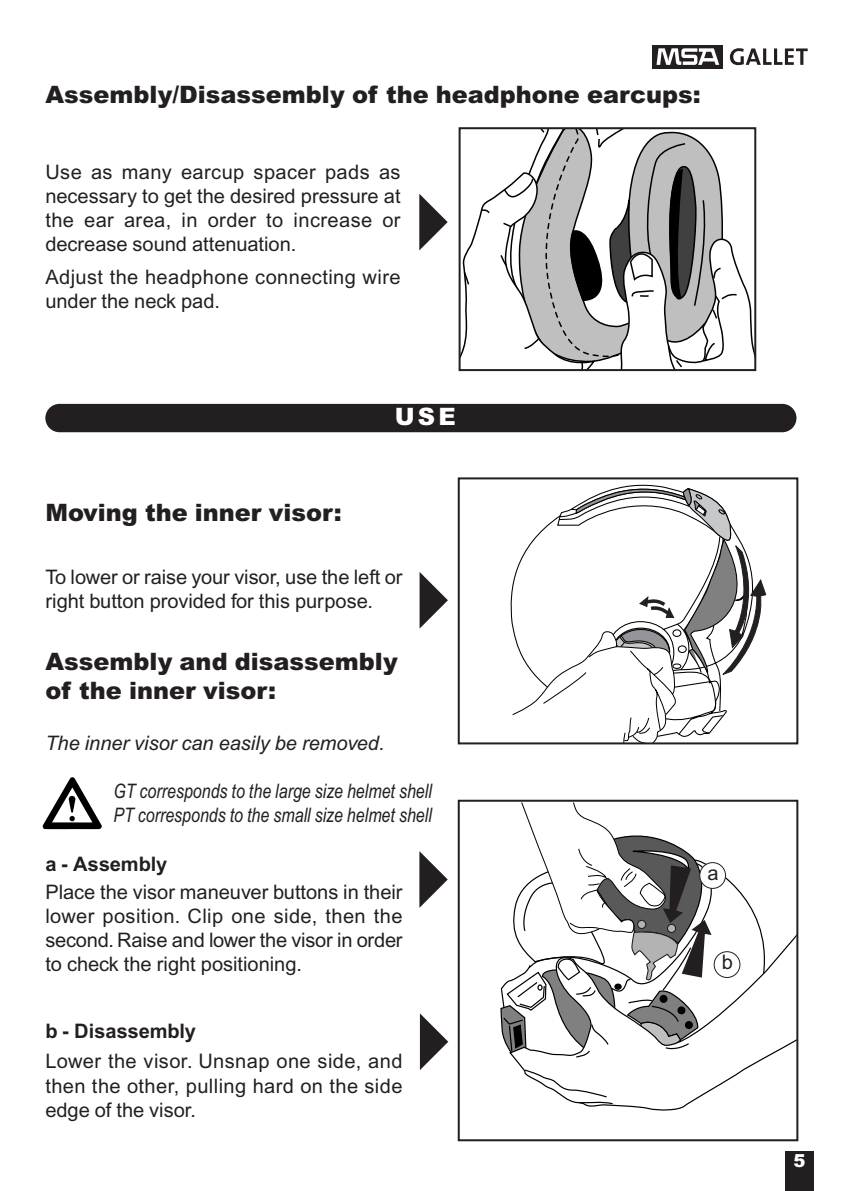
<style>
.page{position:relative;width:842px;height:1191px;background:#fff}
.page>*{position:absolute;margin:0;border:0;box-sizing:border-box;transform-origin:0 0}
.t1{font:900 24px/28.8px "Arial";color:#231f20}
.t2{font:900 24px "Arial";color:#fff}
.t3{font:20px/24px "Arial";color:#231f20;text-align:justify}
.t4{font:italic 20px/24px "Arial";color:#231f20;scale:.8 1}
.t5{font:20px/24px "Arial";letter-spacing:.02em;color:#231f20}
.t6{font:italic 20px "Arial";color:#231f20}
.t7{font:700 20px "Arial";color:#231f20}
.t8{font:900 18px "Arial";color:#fff}
</style>
<div class="page">
<svg style="left:730px;top:48px;width:78px;height:17px"></svg>
<div style="left:652px;top:45px;width:70px;height:23px;background:#231f20"></div>
<svg style="left:656px;top:48px;width:63px;height:17px"></svg>
<div style="left:785px;top:1150px;width:29px;height:40px;background:#231f20"></div>
<svg style="left:462px;top:130px;width:291px;height:225px"></svg>
<svg style="left:463px;top:177px;width:275px;height:191px"></svg>
<div style="left:459px;top:127px;width:297px;height:244px;border:2px solid #231f20"></div>
<svg style="left:419px;top:194px;width:29px;height:56px"></svg>
<svg style="left:510px;top:484px;width:257px;height:257px"></svg>
<div style="left:458px;top:477px;width:340px;height:267px;border:2px solid #231f20"></div>
<svg style="left:419px;top:851px;width:29px;height:57px"></svg>
<svg style="left:585px;top:934px;width:210px;height:177px"></svg>
<svg style="left:500px;top:802px;width:212px;height:303px"></svg>
<div style="left:458px;top:799px;width:340px;height:342px;border:2px solid #231f20"></div>
<div style="left:700px;top:862px;width:25px;height:26px;background:#fff;border-radius:50%"></div>
<div style="left:699px;top:862px;width:27px;height:27px;border:2px solid #231f20;border-radius:50%"></div>
<div style="left:714px;top:951px;width:26px;height:26px;background:#fff;border-radius:50%"></div>
<div style="left:714px;top:951px;width:26px;height:27px;border:2px solid #231f20;border-radius:50%"></div>
<svg style="left:420px;top:1013px;width:28px;height:57px"></svg>
<svg style="left:420px;top:572px;width:28px;height:56px"></svg>
<div style="left:45px;top:404px;width:751px;height:28px;background:#231f20;border-radius:14px"></div>
<svg style="left:43px;top:777px;width:59px;height:52px"></svg>
<p class="t1" style="left:45px;top:82px;width:657px">Assembly/Disassembly of the headphone earcups:</p>
<p class="t3" style="left:45px;top:162px;width:357px">Use as many earcup spacer pads as necessary to get the desired pressure at the ear area, in order to increase or decrease sound attenuation.</p>
<p class="t5" style="left:45px;top:267px;width:357px">Adjust the headphone connecting wire under the neck pad.</p>
<p class="t1" style="left:45px;top:501px;width:298px">Moving the inner visor:</p>
<p class="t2" style="left:395px;top:408px;width:63px">USE</p>
<p class="t3" style="left:45px;top:567px;width:359px">To lower or raise your visor, use the left or right button provided for this purpose.</p>
<p class="t1" style="left:45px;top:649px;width:354px">Assembly and disassembly of the inner visor:</p>
<p class="t6" style="left:45px;top:735px;width:341px">The inner visor can easily be removed.</p>
<p class="t4" style="left:113px;top:781px;width:400px">GT corresponds to the large size helmet shell<br>PT corresponds to the small size helmet shell</p>
<p class="t7" style="left:45px;top:857px;width:123px">a - Assembly</p>
<p class="t3" style="left:45px;top:882px;width:359px">Place the visor maneuver buttons in their lower position. Clip one side, then the second. Raise and lower the visor in order to check the right positioning.</p>
<p class="t7" style="left:45px;top:1023px;width:152px">b - Disassembly</p>
<p class="t3" style="left:45px;top:1051px;width:359px">Lower the visor. Unsnap one side, and then the other, pulling hard on the side edge of the visor.</p>
<p class="t3" style="left:707px;top:863px;width:13px">a</p>
<p class="t3" style="left:722px;top:952px;width:13px">b</p>
<p class="t8" style="left:793px;top:1154px;width:14px">5</p>
</div>
